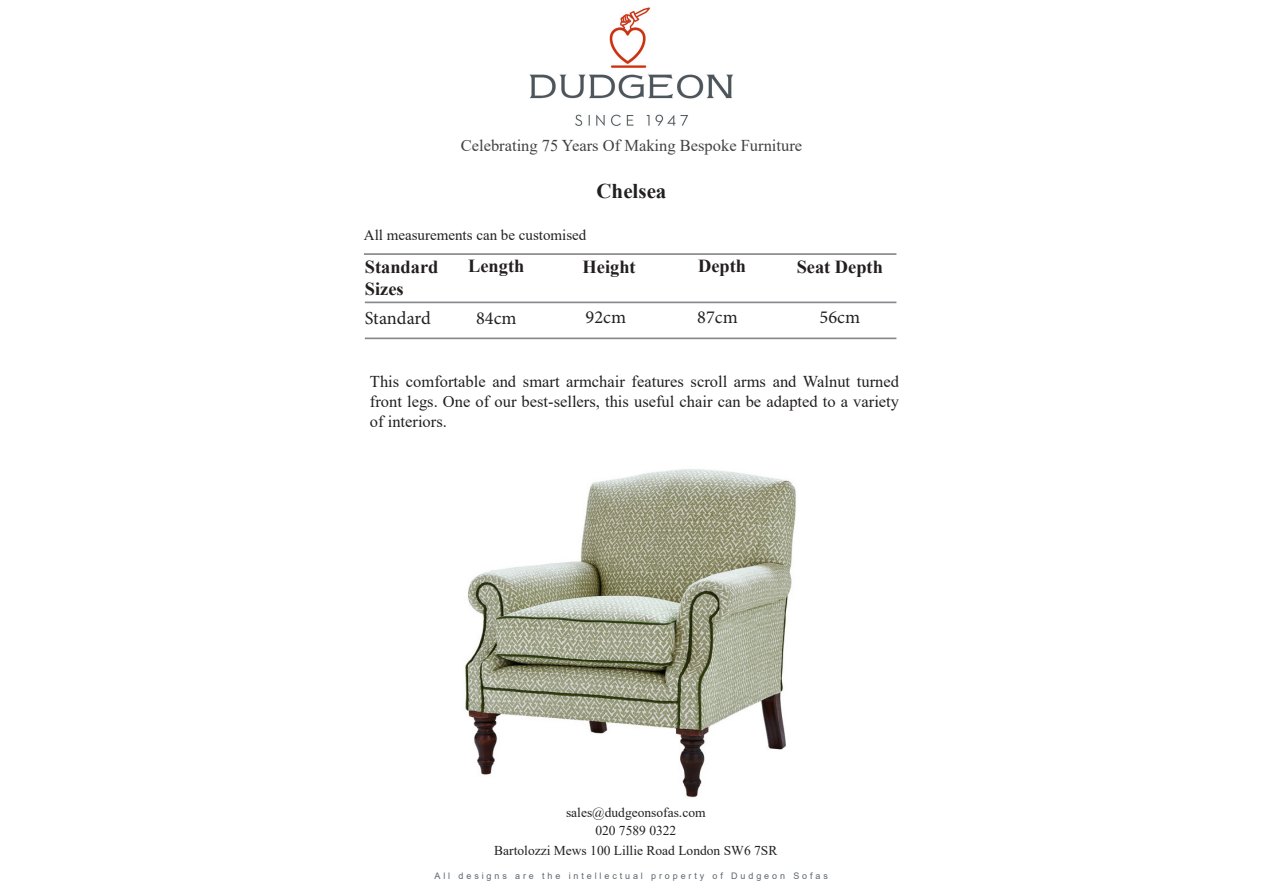
<style>
.page{position:relative;width:1263px;height:893px;background:#fff}
.page>*{position:absolute;margin:0;border:0;box-sizing:border-box;transform-origin:0 0}
.t1{font:700 21px "Times New Roman";color:#231f20}
.t2{font:700 18.45px/22px "Times New Roman";color:#231f20}
.t3{font:18.45px "Minion Pro";color:#231f20}
.t4{font:16.5px/19.8px "Times New Roman";color:#231f20;text-align:justify}
.t5{font:16.5px "Times New Roman";color:#414243}
.t6{font:15px "Times New Roman";color:#231f20}
.t7{font:13.5px/18px "Times New Roman";color:#231f20;text-align:center}
.t8{font:9px "Arial";letter-spacing:.32em;color:#5d666d}
</style>
<div class="page">
<img style="left:529px;top:7px;width:205px;height:119px">
<hr style="left:364px;top:253px;width:532px;height:2px;background:#86888b">
<hr style="left:365px;top:302px;width:531px;height:1px;background:#86888b">
<hr style="left:365px;top:338px;width:531px;height:1px;background:#86888b">
<img style="left:465px;top:469px;width:331px;height:329px">
<p class="t5" style="left:461px;top:134px;width:343px">Celebrating 75 Years Of Making Bespoke Furniture</p>
<p class="t1" style="left:596px;top:175px;width:71px">Chelsea</p>
<p class="t6" style="left:364px;top:225px;width:224px">All measurements can be customised</p>
<p class="t2" style="left:365px;top:255px;width:75px">Standard<br>Sizes</p>
<p class="t2" style="left:468px;top:255px;width:58px">Length</p>
<p class="t2" style="left:583px;top:255px;width:55px">Height</p>
<p class="t2" style="left:698px;top:255px;width:49px">Depth</p>
<p class="t2" style="left:797px;top:255px;width:88px">Seat Depth</p>
<p class="t3" style="left:365px;top:306px;width:68px">Standard</p>
<p class="t3" style="left:476px;top:306px;width:42px">84cm</p>
<p class="t3" style="left:586px;top:304px;width:42px">92cm</p>
<p class="t3" style="left:697px;top:304px;width:42px">87cm</p>
<p class="t3" style="left:819px;top:304px;width:42px">56cm</p>
<p class="t4" style="left:370px;top:371px;width:531px">This comfortable and smart armchair features scroll arms and Walnut turned front legs. One of our best-sellers, this useful chair can be adapted to a variety of interiors.</p>
<p class="t7" style="left:566px;top:803px;width:141px">sales@dudgeonsofas.com<br>020 7589 0322</p>
<p class="t7" style="left:494px;top:841px;width:285px">Bartolozzi Mews 100 Lillie Road London SW6 7SR</p>
<p class="t8" style="left:435px;top:870px;width:395px">All designs are the intellectual property of Dudgeon Sofas</p>
</div>
